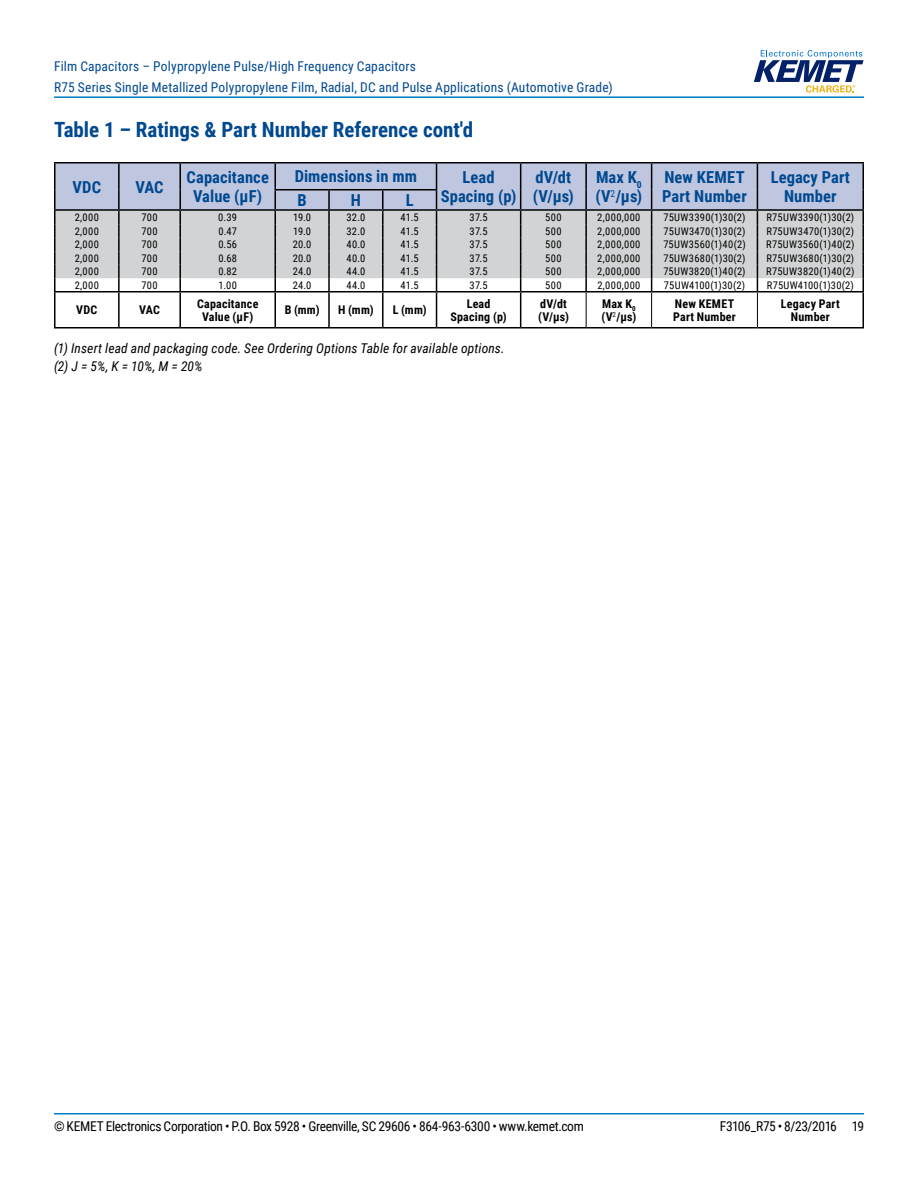
<style>
.page{position:relative;width:918px;height:1188px;background:#fff}
.page>*{position:absolute;margin:0;border:0;box-sizing:border-box;transform-origin:0 0}
.t1{font:700 21px "Roboto Condensed";color:#004990}
.t2{font:700 16.5px/19.8px "Roboto Condensed";letter-spacing:.005em;color:#004990}
.t3{font:13.5px/21px "Roboto Condensed";letter-spacing:.01em;color:#004990}
.t4{font:13.5px "Roboto Condensed";letter-spacing:-.025em;color:#000}
.t5{font:italic 13.5px/18px "Roboto Condensed";letter-spacing:.01em;color:#000}
.t6{font:700 12px/13.5px "Roboto Condensed";letter-spacing:.02em;color:#000;text-align:center}
.t7{font:10.5px "Roboto Condensed";letter-spacing:.035em;color:#000}
</style>
<div class="page">
<hr style="left:54px;top:1113px;width:810px;height:2px;background:#007dc3">
<hr style="left:54px;top:96px;width:810px;height:2px;background:#007dc3">
<svg style="left:754px;top:50px;width:110px;height:43px"></svg>
<hr style="left:54px;top:162px;width:65px;height:2px;background:#000">
<hr style="left:119px;top:162px;width:61px;height:2px;background:#000">
<hr style="left:180px;top:162px;width:95px;height:2px;background:#000">
<hr style="left:275px;top:162px;width:54px;height:2px;background:#000">
<hr style="left:329px;top:162px;width:54px;height:2px;background:#000">
<hr style="left:383px;top:162px;width:54px;height:2px;background:#000">
<hr style="left:437px;top:162px;width:84px;height:2px;background:#000">
<hr style="left:521px;top:162px;width:65px;height:2px;background:#000">
<hr style="left:586px;top:162px;width:66px;height:2px;background:#000">
<hr style="left:652px;top:162px;width:105px;height:2px;background:#000">
<hr style="left:757px;top:162px;width:107px;height:2px;background:#000">
<svg style="left:54px;top:163px;width:810px;height:165px"></svg>
<hr style="left:275px;top:189px;width:54px;height:1px;background:#000">
<hr style="left:329px;top:189px;width:54px;height:1px;background:#000">
<hr style="left:383px;top:189px;width:54px;height:1px;background:#000">
<p class="t3" style="left:54px;top:55px;width:560px">Film Capacitors – Polypropylene Pulse/High Frequency Capacitors<br>R75 Series Single Metallized Polypropylene Film, Radial, DC and Pulse Applications (Automotive Grade)</p>
<h1 class="t1" style="left:54px;top:115px;width:421px">Table 1 – Ratings &amp; Part Number Reference cont'd</h1>
<h2 class="t2" style="left:72px;top:176px;width:30px">VDC</h2>
<h2 class="t2" style="left:136px;top:176px;width:29px">VAC</h2>
<h2 class="t2" style="left:187px;top:166px;width:84px;text-align:center">Capacitance<br>Value (µF)</h2>
<h2 class="t2" style="left:295px;top:166px;width:124px">Dimensions in mm</h2>
<h2 class="t2" style="left:441px;top:166px;width:77px;text-align:center">Lead<br>Spacing (p)</h2>
<h2 class="t2" style="left:533px;top:166px;width:43px">dV/dt (V/µs)</h2>
<h2 class="t2" style="left:595px;top:166px;width:48px">Max K<sub>0 </sub>(V<sup>2</sup>/µs)</h2>
<h2 class="t2" style="left:662px;top:166px;width:86px">New KEMET<br>Part Number</h2>
<h2 class="t2" style="left:771px;top:166px;width:81px">Legacy Part</h2>
<h2 class="t2" style="left:298px;top:190px;width:11px">B</h2>
<h2 class="t2" style="left:351px;top:190px;width:12px">H</h2>
<h2 class="t2" style="left:406px;top:190px;width:9px">L</h2>
<h2 class="t2" style="left:784px;top:186px;width:54px">Number</h2>
<p class="t7" style="left:75px;top:210px;width:26px">2,000</p>
<p class="t7" style="left:141px;top:210px;width:18px">700</p>
<p class="t7" style="left:218px;top:210px;width:20px">0.39</p>
<p class="t7" style="left:293px;top:210px;width:20px">19.0</p>
<p class="t7" style="left:346px;top:210px;width:20px">32.0</p>
<p class="t7" style="left:401px;top:210px;width:20px">41.5</p>
<p class="t7" style="left:470px;top:210px;width:19px">37.5</p>
<p class="t7" style="left:545px;top:210px;width:18px">500</p>
<p class="t7" style="left:597px;top:210px;width:45px">2,000,000</p>
<p class="t7" style="left:664px;top:210px;width:84px">75UW3390(1)30(2)</p>
<p class="t7" style="left:766px;top:210px;width:89px">R75UW3390(1)30(2)</p>
<p class="t7" style="left:75px;top:224px;width:26px">2,000</p>
<p class="t7" style="left:141px;top:224px;width:18px">700</p>
<p class="t7" style="left:218px;top:224px;width:20px">0.47</p>
<p class="t7" style="left:293px;top:224px;width:20px">19.0</p>
<p class="t7" style="left:346px;top:224px;width:20px">32.0</p>
<p class="t7" style="left:401px;top:224px;width:20px">41.5</p>
<p class="t7" style="left:470px;top:224px;width:19px">37.5</p>
<p class="t7" style="left:545px;top:224px;width:18px">500</p>
<p class="t7" style="left:597px;top:224px;width:45px">2,000,000</p>
<p class="t7" style="left:664px;top:224px;width:83px">75UW3470(1)30(2)</p>
<p class="t7" style="left:766px;top:224px;width:89px">R75UW3470(1)30(2)</p>
<p class="t7" style="left:75px;top:237px;width:26px">2,000</p>
<p class="t7" style="left:141px;top:237px;width:18px">700</p>
<p class="t7" style="left:218px;top:237px;width:20px">0.56</p>
<p class="t7" style="left:293px;top:237px;width:20px">20.0</p>
<p class="t7" style="left:346px;top:237px;width:20px">40.0</p>
<p class="t7" style="left:401px;top:237px;width:20px">41.5</p>
<p class="t7" style="left:470px;top:237px;width:19px">37.5</p>
<p class="t7" style="left:545px;top:237px;width:18px">500</p>
<p class="t7" style="left:597px;top:237px;width:45px">2,000,000</p>
<p class="t7" style="left:663px;top:237px;width:84px">75UW3560(1)40(2)</p>
<p class="t7" style="left:766px;top:237px;width:90px">R75UW3560(1)40(2)</p>
<p class="t7" style="left:75px;top:251px;width:26px">2,000</p>
<p class="t7" style="left:141px;top:251px;width:18px">700</p>
<p class="t7" style="left:218px;top:251px;width:20px">0.68</p>
<p class="t7" style="left:293px;top:251px;width:20px">20.0</p>
<p class="t7" style="left:346px;top:251px;width:20px">40.0</p>
<p class="t7" style="left:401px;top:251px;width:20px">41.5</p>
<p class="t7" style="left:470px;top:251px;width:19px">37.5</p>
<p class="t7" style="left:545px;top:251px;width:18px">500</p>
<p class="t7" style="left:597px;top:251px;width:45px">2,000,000</p>
<p class="t7" style="left:664px;top:251px;width:84px">75UW3680(1)30(2)</p>
<p class="t7" style="left:766px;top:251px;width:89px">R75UW3680(1)30(2)</p>
<p class="t7" style="left:75px;top:264px;width:26px">2,000</p>
<p class="t7" style="left:141px;top:264px;width:18px">700</p>
<p class="t7" style="left:218px;top:264px;width:20px">0.82</p>
<p class="t7" style="left:293px;top:264px;width:20px">24.0</p>
<p class="t7" style="left:346px;top:264px;width:21px">44.0</p>
<p class="t7" style="left:401px;top:264px;width:20px">41.5</p>
<p class="t7" style="left:470px;top:264px;width:19px">37.5</p>
<p class="t7" style="left:545px;top:264px;width:18px">500</p>
<p class="t7" style="left:597px;top:264px;width:45px">2,000,000</p>
<p class="t7" style="left:663px;top:264px;width:84px">75UW3820(1)40(2)</p>
<p class="t7" style="left:766px;top:264px;width:90px">R75UW3820(1)40(2)</p>
<p class="t7" style="left:75px;top:278px;width:26px">2,000</p>
<p class="t7" style="left:141px;top:278px;width:18px">700</p>
<p class="t7" style="left:219px;top:278px;width:20px">1.00</p>
<p class="t7" style="left:293px;top:278px;width:20px">24.0</p>
<p class="t7" style="left:346px;top:278px;width:21px">44.0</p>
<p class="t7" style="left:401px;top:278px;width:20px">41.5</p>
<p class="t7" style="left:470px;top:278px;width:19px">37.5</p>
<p class="t7" style="left:545px;top:278px;width:18px">500</p>
<p class="t7" style="left:597px;top:278px;width:45px">2,000,000</p>
<p class="t7" style="left:664px;top:278px;width:83px">75UW4100(1)30(2)</p>
<p class="t7" style="left:767px;top:278px;width:88px">R75UW4100(1)30(2)</p>
<p class="t6" style="left:76px;top:303px;width:23px">VDC</p>
<p class="t6" style="left:139px;top:303px;width:22px">VAC</p>
<p class="t6" style="left:197px;top:296px;width:63px">Capacitance<br>Value (µF)</p>
<p class="t6" style="left:285px;top:303px;width:36px">B (mm)</p>
<p class="t6" style="left:338px;top:303px;width:37px">H (mm)</p>
<p class="t6" style="left:393px;top:303px;width:35px">L (mm)</p>
<p class="t6" style="left:450px;top:296px;width:58px">Lead<br>Spacing (p)</p>
<p class="t6" style="left:538px;top:296px;width:32px;text-align:left">dV/dt (V/µs)</p>
<p class="t6" style="left:601px;top:296px;width:37px;text-align:left">Max K<sub>0 </sub>(V<sup>2</sup>/µs)</p>
<p class="t6" style="left:673px;top:296px;width:64px;text-align:left">New KEMET<br>Part Number</p>
<p class="t6" style="left:781px;top:296px;width:60px">Legacy Part<br>Number</p>
<p class="t5" style="left:54px;top:339px;width:452px">(1) Insert lead and packaging code. See Ordering Options Table for available options. (2) J = 5%, K = 10%, M = 20%</p>
<p class="t4" style="left:54px;top:1116px;width:531px">© KEMET Electronics Corporation • P.O. Box 5928 • Greenville, SC 29606 • 864-963-6300 • www.kemet.com</p>
<p class="t4" style="left:720px;top:1116px;width:146px">F3106_R75 • 8/23/2016 19</p>
</div>
